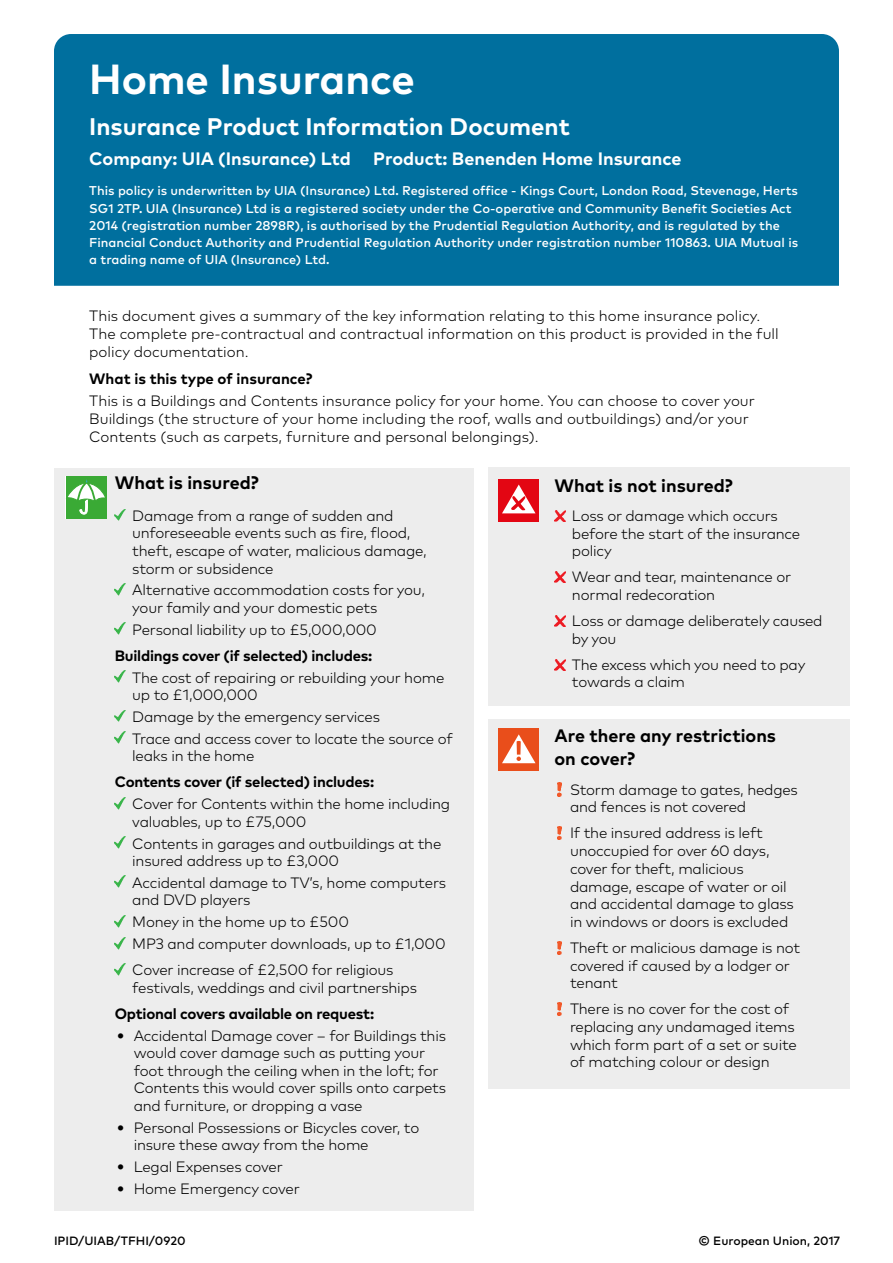
<style>
.page{position:relative;width:893px;height:1263px;background:#fff}
.page>*{position:absolute;margin:0;border:0;box-sizing:border-box;transform-origin:0 0}
.t1{font:700 42px "Mark OT";color:#fff}
.t2{font:700 24px "Mark OT";color:#fff}
.t3{font:700 18px/22.5px "Mark OT";color:#000}
.t4{font:700 18px "Mark OT";color:#fff}
.t5{font:300 15px/17.7px "Mark OT";letter-spacing:-.015em;color:#000}
.t6{font:700 15px "Mark OT";letter-spacing:-.015em;color:#000}
.t7{font:500 12.75px/17.2px "Mark OT";color:#fff}
.t8{font:500 12px "Mark OT";color:#000}
.s1{font-size:27px}
</style>
<div class="page">
<div style="left:54px;top:34px;width:785px;height:252px;background:#006f9e"></div>
<div style="left:54px;top:468px;width:420px;height:742px;background:#ededed"></div>
<svg style="left:115px;top:509px;width:11px;height:12px"></svg>
<svg style="left:115px;top:583px;width:11px;height:12px"></svg>
<svg style="left:115px;top:623px;width:11px;height:12px"></svg>
<svg style="left:115px;top:671px;width:11px;height:12px"></svg>
<svg style="left:115px;top:710px;width:11px;height:12px"></svg>
<svg style="left:115px;top:732px;width:11px;height:12px"></svg>
<svg style="left:115px;top:797px;width:11px;height:12px"></svg>
<svg style="left:115px;top:837px;width:11px;height:11px"></svg>
<svg style="left:115px;top:876px;width:11px;height:12px"></svg>
<svg style="left:115px;top:915px;width:11px;height:12px"></svg>
<svg style="left:115px;top:937px;width:11px;height:12px"></svg>
<svg style="left:115px;top:963px;width:11px;height:12px"></svg>
<div style="left:65px;top:476px;width:41px;height:43px;background:#fff"></div>
<div style="left:66px;top:476px;width:40px;height:43px;background:#3aaa35"></div>
<svg style="left:68px;top:479px;width:37px;height:35px"></svg>
<div style="left:488px;top:468px;width:362px;height:238px;background:#ededed"></div>
<svg style="left:554px;top:510px;width:11px;height:11px"></svg>
<svg style="left:554px;top:572px;width:11px;height:11px"></svg>
<svg style="left:554px;top:616px;width:11px;height:10px"></svg>
<svg style="left:554px;top:659px;width:11px;height:11px"></svg>
<div style="left:488px;top:719px;width:362px;height:370px;background:#ededed"></div>
<svg style="left:557px;top:783px;width:4px;height:13px"></svg>
<img style="left:557px;top:826px;width:4px;height:14px">
<svg style="left:557px;top:941px;width:4px;height:13px"></svg>
<img style="left:557px;top:1002px;width:4px;height:14px">
<div style="left:498px;top:729px;width:41px;height:42px;background:#e94e1b"></div>
<svg style="left:502px;top:734px;width:33px;height:29px"></svg>
<div style="left:498px;top:479px;width:41px;height:42px;background:#e30613"></div>
<svg style="left:502px;top:485px;width:33px;height:28px"></svg>
<h1 class="t1" style="left:89px;top:52px;width:327px">Home Insurance</h1>
<h2 class="t2" style="left:89px;top:111px;width:482px">Insurance Product Information Document</h2>
<p class="t4" style="left:89px;top:147px;width:594px">Company: UIA (Insurance) Ltd Product: Benenden Home Insurance</p>
<p class="t7" style="left:89px;top:182px;width:710px">This policy is underwritten by UIA (Insurance) Ltd. Registered office - Kings Court, London Road, Stevenage, Herts SG1 2TP. UIA (Insurance) Ltd is a registered society under the Co-operative and Community Benefit Societies Act 2014 (registration number 2898R), is authorised by the Prudential Regulation Authority, and is regulated by the Financial Conduct Authority and Prudential Regulation Authority under registration number 110863. UIA Mutual is a trading name of UIA (Insurance) Ltd.</p>
<p class="t5" style="left:89px;top:307px;width:691px">This document gives a summary of the key information relating to this home insurance policy.<br>The complete pre-contractual and contractual information on this product is provided in the full policy documentation.</p>
<p class="t6" style="left:89px;top:368px;width:225px">What is this type of insurance?</p>
<p class="t5" style="left:89px;top:391px;width:667px">This is a Buildings and Contents insurance policy for your home. You can choose to cover your<br>Buildings (the structure of your home including the roof, walls and outbuildings) and/or your<br>Contents (such as carpets, furniture and personal belongings).</p>
<p class="t3" style="left:115px;top:471px;width:146px">What is insured?</p>
<p class="t5" style="left:132px;top:507px;width:296px">Damage from a range of sudden and unforeseeable events such as fire, flood, theft, escape of water, malicious damage, storm or subsidence</p>
<p class="t5" style="left:132px;top:581px;width:294px">Alternative accommodation costs for you, your family and your domestic pets</p>
<p class="t5" style="left:132px;top:620px;width:246px">Personal liability up to £5,000,000</p>
<p class="t6" style="left:115px;top:646px;width:259px">Buildings cover (if selected) includes:</p>
<p class="t5" style="left:132px;top:668px;width:314px">The cost of repairing or rebuilding your home up to £1,000,000</p>
<p class="t5" style="left:132px;top:706px;width:322px;line-height:21.8px">Damage by the emergency services<br>Trace and access cover to locate the source of</p>
<p class="t5" style="left:132px;top:747px;width:124px">leaks in the home</p>
<p class="t6" style="left:115px;top:772px;width:261px">Contents cover (if selected) includes:</p>
<p class="t5" style="left:132px;top:795px;width:319px">Cover for Contents within the home including valuables, up to £75,000</p>
<p class="t5" style="left:132px;top:834px;width:311px">Contents in garages and outbuildings at the insured address up to £3,000</p>
<p class="t5" style="left:132px;top:874px;width:315px">Accidental damage to TV’s, home computers and DVD players</p>
<p class="t5" style="left:132px;top:911px;width:315px;line-height:21.8px">Money in the home up to £500<br>MP3 and computer downloads, up to £1,000</p>
<p class="t5" style="left:132px;top:961px;width:286px">Cover increase of £2,500 for religious festivals, weddings and civil partnerships</p>
<p class="t6" style="left:115px;top:1004px;width:261px">Optional covers available on request:</p>
<p class="t5" style="left:134px;top:1026px;width:314px;text-indent:-19px"><span class="s1">•</span> Accidental Damage cover – for Buildings this would cover damage such as putting your foot through the ceiling when in the loft; for Contents this would cover spills onto carpets and furniture, or dropping a vase</p>
<p class="t5" style="left:134px;top:1118px;width:287px;text-indent:-19px"><span class="s1">•</span> Personal Possessions or Bicycles cover, to insure these away from the home</p>
<p class="t5" style="left:115px;top:1158px;width:169px"><span class="s1">•</span> Legal Expenses cover</p>
<p class="t5" style="left:115px;top:1179px;width:187px"><span class="s1">•</span> Home Emergency cover</p>
<p class="t3" style="left:554px;top:474px;width:180px">What is not insured?</p>
<p class="t5" style="left:572px;top:507px;width:230px">Loss or damage which occurs before the start of the insurance policy</p>
<p class="t5" style="left:572px;top:568px;width:221px">Wear and tear, maintenance or normal redecoration</p>
<p class="t5" style="left:572px;top:612px;width:252px">Loss or damage deliberately caused by you</p>
<p class="t5" style="left:572px;top:655px;width:235px">The excess which you need to pay towards a claim</p>
<p class="t3" style="left:554px;top:724px;width:223px">Are there any restrictions on cover?</p>
<p class="t5" style="left:570px;top:780px;width:229px">Storm damage to gates, hedges and fences is not covered</p>
<p class="t5" style="left:570px;top:824px;width:225px">If the insured address is left unoccupied for over 60 days, cover for theft, malicious damage, escape of water or oil and accidental damage to glass in windows or doors is excluded</p>
<p class="t5" style="left:570px;top:939px;width:232px">Theft or malicious damage is not covered if caused by a lodger or tenant</p>
<p class="t5" style="left:570px;top:1000px;width:228px">There is no cover for the cost of replacing any undamaged items which form part of a set or suite of matching colour or design</p>
<p class="t8" style="left:54px;top:1233px;width:133px">IPID/UIAB/TFHI/0920</p>
<p class="t8" style="left:698px;top:1233px;width:143px">© European Union, 2017</p>
</div>
